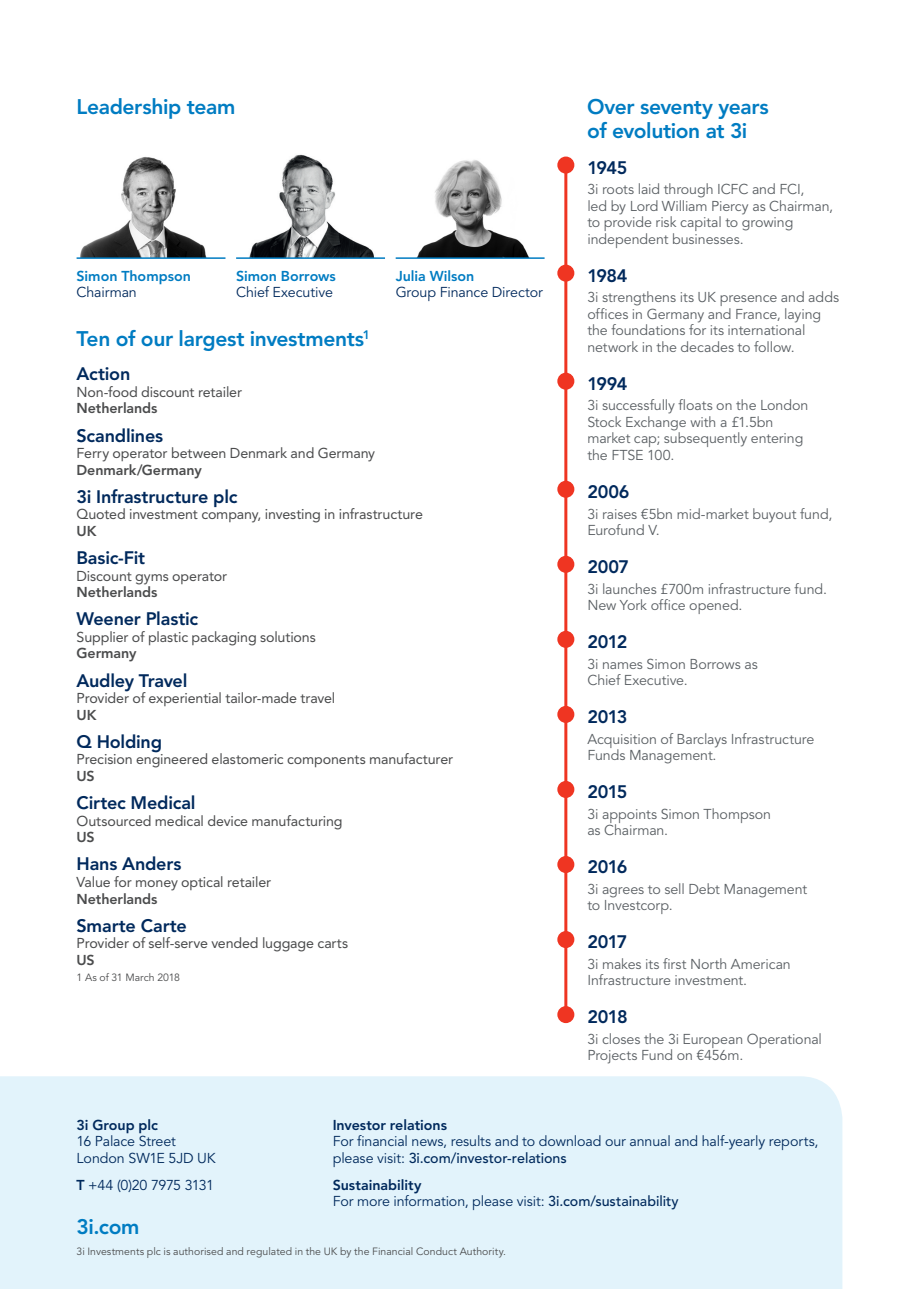
<style>
.page{position:relative;width:919px;height:1289px;background:#fff}
.page>*{position:absolute;margin:0;border:0;box-sizing:border-box;transform-origin:0 0}
.t1{font:800 21px/24px "Avenir LT Std";letter-spacing:-.02em;color:#007cc2}
.t2{font:800 18px "Avenir LT Std";letter-spacing:-.015em;color:#00295c}
.t3{font:14.25px/16.5px "Avenir LT Std";letter-spacing:-.005em;color:#5b6064}
.t4{font:14.25px "Avenir LT Std";letter-spacing:-.01em;color:#4b4c4d}
.t5{font:14.25px/16.5px "Avenir LT Std";letter-spacing:-.01em;color:#00295c}
.t6{font:800 14.25px "Avenir LT Std";letter-spacing:-.005em;color:#4b4c4d}
.t7{font:800 14.25px "Avenir LT Std";color:#007cc2}
.t8{font:800 14.25px "Avenir LT Std";letter-spacing:-.005em;color:#00295c}
.t9{font:14.25px "Avenir LT Std";letter-spacing:-.04em;color:#00295c}
.t10{font:10.5px "Avenir LT Std";letter-spacing:.005em;color:#4b4c4d}
.s1{font-weight:800}
.s2{font-weight:500}
</style>
<div class="page">
<img style="left:80px;top:157px;width:127px;height:100px">
<div style="left:0;top:1076px;width:842px;height:212px;background:#e2f3fb"></div>
<hr style="left:564px;top:165px;width:3px;height:850px;background:#ef3522">
<div style="left:557px;top:156px;width:17px;height:17px;background:#ef3522;border-radius:50%"></div>
<div style="left:557px;top:264px;width:17px;height:17px;background:#ef3522;border-radius:50%"></div>
<div style="left:557px;top:372px;width:17px;height:18px;background:#ef3522;border-radius:50%"></div>
<div style="left:557px;top:481px;width:17px;height:17px;background:#ef3522;border-radius:50%"></div>
<div style="left:557px;top:556px;width:17px;height:17px;background:#ef3522;border-radius:50%"></div>
<div style="left:557px;top:631px;width:17px;height:17px;background:#ef3522;border-radius:50%"></div>
<div style="left:557px;top:706px;width:17px;height:17px;background:#ef3522;border-radius:50%"></div>
<div style="left:557px;top:781px;width:17px;height:17px;background:#ef3522;border-radius:50%"></div>
<div style="left:557px;top:856px;width:17px;height:17px;background:#ef3522;border-radius:50%"></div>
<div style="left:557px;top:931px;width:17px;height:17px;background:#ef3522;border-radius:50%"></div>
<div style="left:557px;top:1006px;width:17px;height:17px;background:#ef3522;border-radius:50%"></div>
<img style="left:417px;top:160px;width:112px;height:97px">
<img style="left:249px;top:154px;width:125px;height:103px">
<hr style="left:77px;top:257px;width:148px;height:2px;background:#007cc2">
<hr style="left:236px;top:257px;width:149px;height:2px;background:#007cc2">
<hr style="left:395px;top:257px;width:149px;height:2px;background:#007cc2">
<h1 class="t1" style="left:77px;top:94px;width:160px">Leadership team</h1>
<p class="t7" style="left:77px;top:267px;width:116px">Simon Thompson</p>
<p class="t5" style="left:77px;top:285px;width:62px">Chairman</p>
<p class="t7" style="left:236px;top:267px;width:101px">Simon Borrows</p>
<p class="t5" style="left:236px;top:285px;width:98px">Chief Executive</p>
<p class="t7" style="left:395px;top:267px;width:80px">Julia Wilson</p>
<p class="t5" style="left:395px;top:285px;width:149px">Group Finance Director</p>
<h1 class="t1" style="left:77px;top:326px;width:295px">Ten of our largest investments<sup>1</sup></h1>
<p class="t2" style="left:77px;top:363px;width:55px">Action</p>
<p class="t4" style="left:77px;top:383px;width:167px">Non-food discount retailer</p>
<p class="t6" style="left:77px;top:400px;width:82px">Netherlands</p>
<p class="t2" style="left:77px;top:424px;width:88px">Scandlines</p>
<p class="t4" style="left:77px;top:445px;width:300px">Ferry operator between Denmark and Germany</p>
<p class="t6" style="left:77px;top:461px;width:127px">Denmark/Germany</p>
<p class="t2" style="left:77px;top:486px;width:162px">3i Infrastructure plc</p>
<p class="t4" style="left:77px;top:506px;width:348px">Quoted investment company, investing in infrastructure</p>
<p class="t6" style="left:77px;top:522px;width:21px">UK</p>
<p class="t2" style="left:77px;top:547px;width:70px">Basic-Fit</p>
<p class="t4" style="left:77px;top:567px;width:152px">Discount gyms operator</p>
<p class="t6" style="left:77px;top:583px;width:82px">Netherlands</p>
<p class="t2" style="left:77px;top:608px;width:123px">Weener Plastic</p>
<p class="t4" style="left:77px;top:628px;width:241px">Supplier of plastic packaging solutions</p>
<p class="t6" style="left:77px;top:645px;width:61px">Germany</p>
<p class="t2" style="left:77px;top:669px;width:112px">Audley Travel</p>
<p class="t4" style="left:77px;top:690px;width:260px">Provider of experiential tailor-made travel</p>
<p class="t6" style="left:77px;top:706px;width:21px">UK</p>
<p class="t2" style="left:77px;top:731px;width:87px">Q Holding</p>
<p class="t4" style="left:77px;top:751px;width:378px">Precision engineered elastomeric components manufacturer</p>
<p class="t6" style="left:77px;top:767px;width:20px">US</p>
<p class="t2" style="left:77px;top:792px;width:120px">Cirtec Medical</p>
<p class="t4" style="left:77px;top:812px;width:267px">Outsourced medical device manufacturing</p>
<p class="t6" style="left:77px;top:828px;width:20px">US</p>
<p class="t2" style="left:77px;top:853px;width:106px">Hans Anders</p>
<p class="t4" style="left:77px;top:873px;width:196px">Value for money optical retailer</p>
<p class="t6" style="left:77px;top:890px;width:82px">Netherlands</p>
<p class="t2" style="left:77px;top:914px;width:112px">Smarte Carte</p>
<p class="t4" style="left:77px;top:935px;width:273px">Provider of self-serve vended luggage carts</p>
<p class="t6" style="left:77px;top:951px;width:20px">US</p>
<p class="t10" style="left:77px;top:971px;width:105px">1 As of 31 March 2018</p>
<h1 class="t1" style="left:587px;top:94px;width:183px">Over seventy years of evolution at 3i</h1>
<p class="t2" style="left:587px;top:157px;width:42px">1945</p>
<p class="t3" style="left:587px;top:181px;width:247px">3i roots laid through ICFC and FCI,<br>led by Lord William Piercy as Chairman, to provide risk capital to growing independent businesses.</p>
<p class="t2" style="left:587px;top:265px;width:42px">1984</p>
<p class="t3" style="left:587px;top:289px;width:253px">3i strengthens its UK presence and adds offices in Germany and France, laying the foundations for its international network in the decades to follow.</p>
<p class="t2" style="left:587px;top:373px;width:42px">1994</p>
<p class="t3" style="left:587px;top:398px;width:222px">3i successfully floats on the London<br>Stock Exchange with a £1.5bn market cap; subsequently entering the FTSE 100.</p>
<p class="t2" style="left:587px;top:481px;width:44px">2006</p>
<p class="t3" style="left:587px;top:506px;width:246px">3i raises €5bn mid-market buyout fund,<br>Eurofund V.</p>
<p class="t2" style="left:587px;top:556px;width:43px">2007</p>
<p class="t3" style="left:587px;top:581px;width:241px">3i launches £700m infrastructure fund.<br>New York office opened.</p>
<p class="t2" style="left:587px;top:631px;width:42px">2012</p>
<p class="t3" style="left:587px;top:656px;width:172px">3i names Simon Borrows as<br>Chief Executive.</p>
<p class="t2" style="left:587px;top:706px;width:42px">2013</p>
<p class="t3" style="left:587px;top:731px;width:228px">Acquisition of Barclays Infrastructure<br>Funds Management.</p>
<p class="t2" style="left:587px;top:781px;width:42px">2015</p>
<p class="t3" style="left:587px;top:806px;width:185px">3i appoints Simon Thompson as Chairman.</p>
<p class="t2" style="left:587px;top:856px;width:42px">2016</p>
<p class="t3" style="left:587px;top:881px;width:221px">3i agrees to sell Debt Management to Investcorp.</p>
<p class="t2" style="left:587px;top:931px;width:42px">2017</p>
<p class="t3" style="left:587px;top:956px;width:205px">3i makes its first North American<br>Infrastructure investment.</p>
<p class="t2" style="left:587px;top:1006px;width:42px">2018</p>
<p class="t3" style="left:587px;top:1031px;width:236px">3i closes the 3i European Operational<br>Projects Fund on €456m.</p>
<p class="t8" style="left:77px;top:1116px;width:83px">3i Group plc</p>
<p class="t5" style="left:77px;top:1133px;width:141px">16 Palace Street<br>London SW1E 5JD UK</p>
<p class="t9" style="left:77px;top:1176px;width:139px"><span class="s1">T</span> +44 (0)20 7975 3131</p>
<h1 class="t1" style="left:77px;top:1214px;width:64px">3i.com</h1>
<p class="t8" style="left:333px;top:1116px;width:116px">Investor relations</p>
<p class="t5" style="left:333px;top:1133px;width:487px">For financial news, results and to download our annual and half-yearly reports, please visit: <span class="s2">3i.com/investor-relations</span></p>
<p class="t5" style="left:333px;top:1176px;width:347px"><span class="s1">Sustainability<br></span>For more information, please visit: <span class="s2">3i.com/sustainability</span></p>
<p class="t10" style="left:77px;top:1245px;width:431px">3i Investments plc is authorised and regulated in the UK by the Financial Conduct Authority.</p>
</div>
